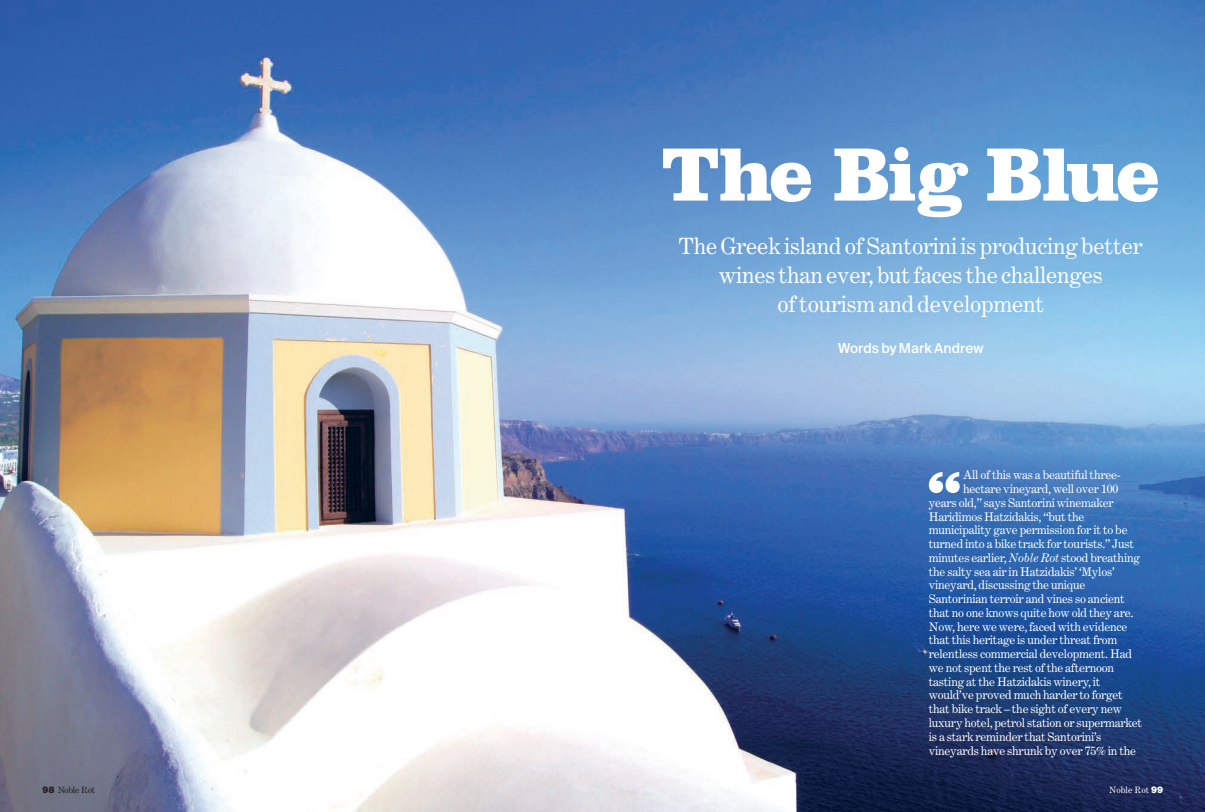
<style>
.page{position:relative;width:1205px;height:812px;background:#fff}
.page>*{position:absolute;margin:0;border:0;box-sizing:border-box;transform-origin:0 0}
.Heading_1{font:900 77.5px "Clarendon BT";letter-spacing:-.04em;color:#fff}
.Standfirst{font:22.5px/28.8px "Century Expanded";letter-spacing:-.01em;color:#fff;text-align:center}
.Words_by{font:500 13.75px "Suisse Intl";letter-spacing:.01em;color:#fff}
.Body_No_Indent{font:11.88px "Century Expanded";letter-spacing:-.02em;color:#fff}
.t1{font:8.75px "Century Expanded";letter-spacing:-.03em;color:#231f20}
.t2{font:8.75px "Century Expanded";color:#fff}
.s1{font-style:italic}
.s2{font-family:"Suisse Intl";font-weight:900}
</style>
<div class="page">
<img style="left:0;top:0;width:1205px;height:811px">
<svg style="left:929px;top:472px;width:30px;height:21px"></svg>
<p class="Heading_1" style="left:661px;top:126px;width:500px">The Big Blue</p>
<p class="Standfirst" style="left:679px;top:231px;width:465px">The Greek island of Santorini is producing better wines than ever, but faces the challenges<br>of tourism and development</p>
<p class="Words_by" style="left:838px;top:339px;width:147px">Words by Mark Andrew</p>
<p class="Body_No_Indent" style="left:963px;top:467px;width:159px">All of this was a beautiful three-</p>
<p class="Body_No_Indent" style="left:963px;top:481px;width:157px">hectare vineyard, well over 100</p>
<p class="Body_No_Indent" style="left:929px;top:495px;width:186px">years old,” says Santorini winemaker</p>
<p class="Body_No_Indent" style="left:929px;top:509px;width:157px">Haridimos Hatzidakis, “but the</p>
<p class="Body_No_Indent" style="left:929px;top:522px;width:200px">municipality gave permission for it to be</p>
<p class="Body_No_Indent" style="left:929px;top:536px;width:207px">turned into a bike track for tourists.” Just</p>
<p class="Body_No_Indent" style="left:929px;top:550px;width:213px">minutes earlier, <span class="s1">Noble Rot</span> stood breathing</p>
<p class="Body_No_Indent" style="left:929px;top:564px;width:187px">the salty sea air in Hatzidakis’ ‘Mylos’</p>
<p class="Body_No_Indent" style="left:929px;top:578px;width:158px">vineyard, discussing the unique</p>
<p class="Body_No_Indent" style="left:929px;top:591px;width:197px">Santorinian terroir and vines so ancient</p>
<p class="Body_No_Indent" style="left:929px;top:605px;width:206px">that no one knows quite how old they are.</p>
<p class="Body_No_Indent" style="left:929px;top:619px;width:200px">Now, here we were, faced with evidence</p>
<p class="Body_No_Indent" style="left:929px;top:633px;width:190px">that this heritage is under threat from</p>
<p class="Body_No_Indent" style="left:929px;top:646px;width:205px">relentless commercial development. Had</p>
<p class="Body_No_Indent" style="left:929px;top:660px;width:187px">we not spent the rest of the afternoon</p>
<p class="Body_No_Indent" style="left:929px;top:674px;width:173px">tasting at the Hatzidakis winery, it</p>
<p class="Body_No_Indent" style="left:929px;top:688px;width:196px">would’ve proved much harder to forget</p>
<p class="Body_No_Indent" style="left:929px;top:701px;width:195px">that bike track – the sight of every new</p>
<p class="Body_No_Indent" style="left:929px;top:715px;width:215px">luxury hotel, petrol station or supermarket</p>
<p class="Body_No_Indent" style="left:929px;top:729px;width:174px">is a stark reminder that Santorini’s</p>
<p class="Body_No_Indent" style="left:929px;top:743px;width:209px">vineyards have shrunk by over 75% in the</p>
<p class="t1" style="left:43px;top:784px;width:54px"><span class="s2">98</span> Noble Rot</p>
<p class="t2" style="left:1109px;top:784px;width:56px">Noble Rot <span class="s2">99</span></p>
</div>
